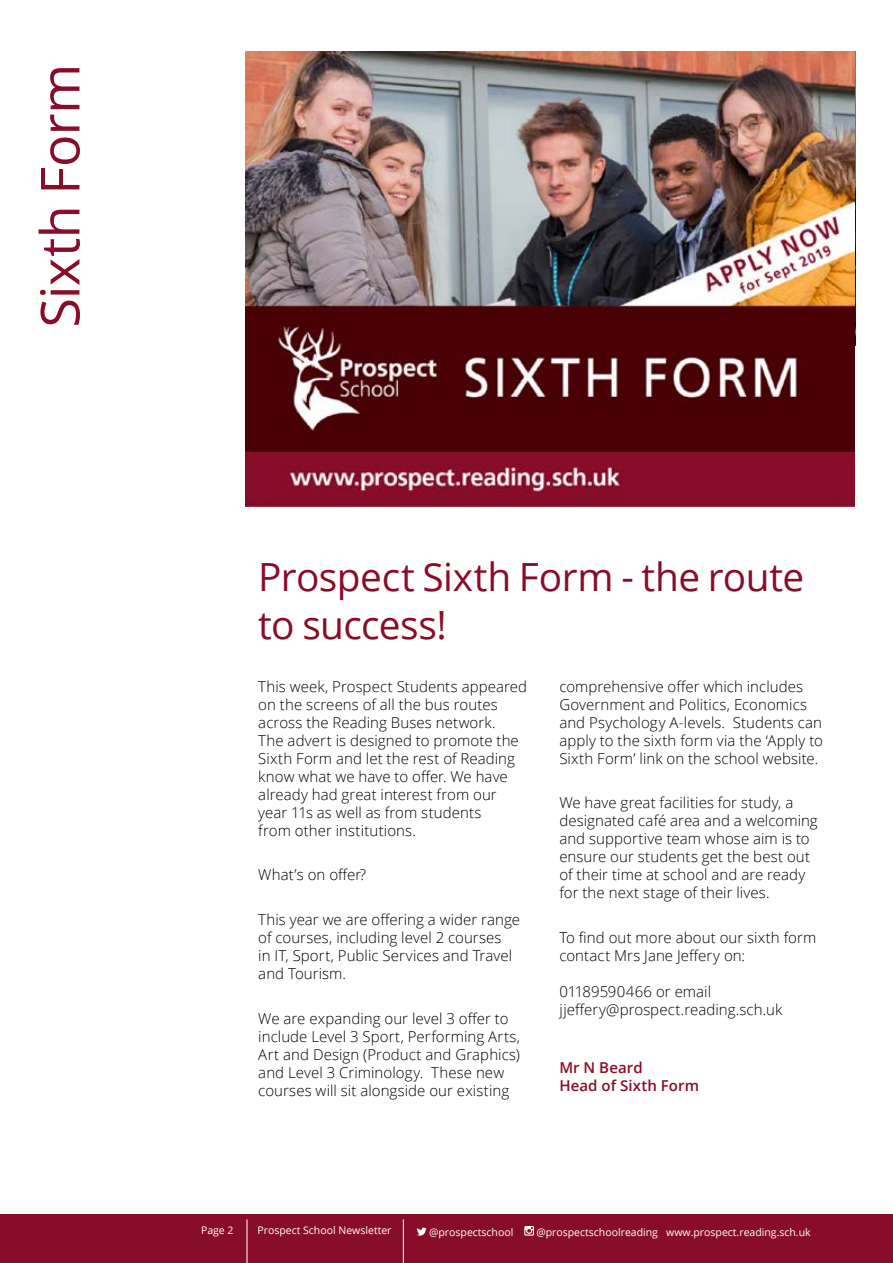
<style>
.page{position:relative;width:893px;height:1263px;background:#fff}
.page>*{position:absolute;margin:0;border:0;box-sizing:border-box;transform-origin:0 0}
.t1{font:53.85px "Open Sans";letter-spacing:-.01em;color:#880d28}
.t2{font:38.85px/47.8px "Open Sans";letter-spacing:-.015em;color:#880d28}
.t3{font:300 15px/18px "Open Sans";letter-spacing:.005em;color:#000}
.t4{font:600 15px/18px "Open Sans";letter-spacing:.005em;color:#880d28}
.t5{font:10.5px "Open Sans";color:#fff}
</style>
<div class="page">
<div style="left:0;top:1214px;width:893px;height:49px;background:#880d28"></div>
<svg style="left:417px;top:1227px;width:10px;height:8px"></svg>
<svg style="left:524px;top:1226px;width:10px;height:9px"></svg>
<hr style="left:247px;top:1219px;width:1px;height:44px;background:#fff">
<hr style="left:403px;top:1219px;width:1px;height:44px;background:#fff">
<img style="left:246px;top:51px;width:609px;height:456px">
<h1 class="t1" style="left:23px;top:328px;width:265px;rotate:-90deg">Sixth Form</h1>
<h2 class="t2" style="left:258px;top:552px;width:547px">Prospect Sixth Form - the route to success!</h2>
<p class="t3" style="left:258px;top:677px;width:270px">This week, Prospect Students appeared on the screens of all the bus routes across the Reading Buses network.<br>The advert is designed to promote the Sixth Form and let the rest of Reading know what we have to offer. We have already had great interest from our year 11s as well as from students<br>from other institutions.</p>
<p class="t3" style="left:258px;top:866px;width:109px">What’s on offer?</p>
<p class="t3" style="left:258px;top:910px;width:263px">This year we are offering a wider range of courses, including level 2 courses<br>in IT, Sport, Public Services and Travel and Tourism.</p>
<p class="t3" style="left:258px;top:1009px;width:263px">We are expanding our level 3 offer to include Level 3 Sport, Performing Arts, Art and Design (Product and Graphics) and Level 3 Criminology. These new courses will sit alongside our existing</p>
<p class="t3" style="left:559px;top:677px;width:265px">comprehensive offer which includes Government and Politics, Economics and Psychology A-levels. Students can apply to the sixth form via the ‘Apply to Sixth Form’ link on the school website.</p>
<p class="t3" style="left:559px;top:794px;width:260px">We have great facilities for study, a designated café area and a welcoming and supportive team whose aim is to ensure our students get the best out of their time at school and are ready for the next stage of their lives.</p>
<p class="t3" style="left:559px;top:928px;width:259px">To find out more about our sixth form contact Mrs Jane Jeffery on:</p>
<p class="t3" style="left:559px;top:982px;width:224px">01189590466 or email jjeffery@prospect.reading.sch.uk</p>
<p class="t4" style="left:559px;top:1058px;width:141px">Mr N Beard<br>Head of Sixth Form</p>
<p class="t5" style="left:201px;top:1223px;width:34px">Page 2</p>
<p class="t5" style="left:257px;top:1223px;width:136px">Prospect School Newsletter</p>
<p class="t5" style="left:429px;top:1224px;width:86px">@prospectschool</p>
<p class="t5" style="left:536px;top:1224px;width:276px">@prospectschoolreading www.prospect.reading.sch.uk</p>
</div>
